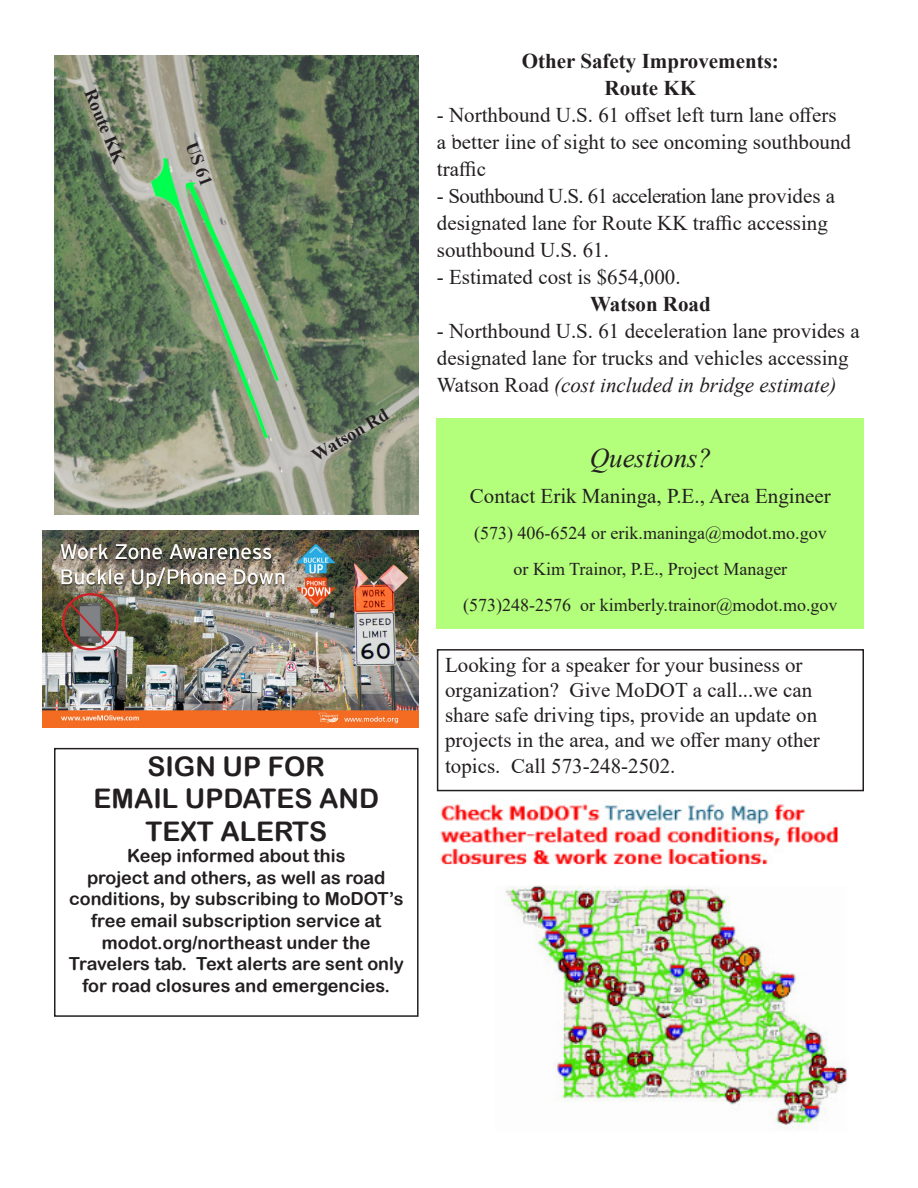
<style>
.page{position:relative;width:918px;height:1188px;background:#fff}
.page>*{position:absolute;margin:0;border:0;box-sizing:border-box;transform-origin:0 0}
.t1{font:27px "Arial Rounded MT Bold";color:#231f20}
.t2{font:italic 27px "Times New Roman";color:#231f20}
.t3{font:21px/27px "Times New Roman";color:#231f20}
.t4{font:700 21px "Times New Roman";color:#231f20}
.t5{font:18px/21.6px "Arial Rounded MT Bold";color:#231f20;text-align:center}
.t6{font:18px "Times New Roman";color:#231f20}
.t7{font:700 18px "Times New Roman";color:#231f20}
.s1{font-style:italic}
</style>
<div class="page">
<div style="left:437px;top:419px;width:427px;height:210px;background:#b3fe7b"></div>
<div style="left:54px;top:748px;width:365px;height:269px;border:2px solid #231f20"></div>
<img style="left:438px;top:799px;width:410px;height:329px">
<img style="left:42px;top:530px;width:377px;height:197px">
<div style="left:437px;top:649px;width:427px;height:142px;border:2px solid #231f20"></div>
<img style="left:54px;top:56px;width:365px;height:458px">
<p class="t7" style="left:102px;top:85px;width:80px;rotate:67deg">Route KK</p>
<p class="t7" style="left:203px;top:138px;width:47px;rotate:69deg">US 61</p>
<p class="t7" style="left:307px;top:445px;width:87px;rotate:-31deg">Watson Rd</p>
<p class="t1" style="left:148px;top:750px;width:179px">SIGN UP FOR</p>
<p class="t1" style="left:94px;top:783px;width:287px">EMAIL UPDATES AND</p>
<p class="t1" style="left:146px;top:815px;width:183px">TEXT ALERTS</p>
<p class="t5" style="left:127px;top:845px;width:220px">Keep informed about this</p>
<p class="t5" style="left:87px;top:866px;width:300px">project and others, as well as road</p>
<p class="t5" style="left:69px;top:888px;width:336px">conditions, by subscribing to MoDOT’s free email subscription service at</p>
<p class="t5" style="left:102px;top:931px;width:270px">modot.org/northeast under the</p>
<p class="t5" style="left:69px;top:953px;width:337px">Travelers tab. Text alerts are sent only for road closures and emergencies.</p>
<p class="t4" style="left:522px;top:46px;width:259px">Other Safety Improvements:</p>
<p class="t4" style="left:605px;top:73px;width:93px">Route KK</p>
<p class="t3" style="left:437px;top:101px;width:416px">- Northbound U.S. 61 offset left turn lane offers a better line of sight to see oncoming southbound traffic</p>
<p class="t3" style="left:437px;top:182px;width:400px">- Southbound U.S. 61 acceleration lane provides a designated lane for Route KK traffic accessing</p>
<p class="t3" style="left:437px;top:236px;width:174px">southbound U.S. 61.</p>
<p class="t3" style="left:437px;top:263px;width:245px">- Estimated cost is $654,000.</p>
<p class="t4" style="left:590px;top:289px;width:122px">Watson Road</p>
<p class="t3" style="left:437px;top:317px;width:424px">- Northbound U.S. 61 deceleration lane provides a designated lane for trucks and vehicles accessing<br>Watson Road <span class="s1">(cost included in bridge estimate)</span></p>
<p class="t2" style="left:590px;top:439px;width:123px">Questions?</p>
<p class="t3" style="left:470px;top:482px;width:363px">Contact Erik Maninga, P.E., Area Engineer</p>
<p class="t6" style="left:474px;top:520px;width:354px">(573) 406-6524 or erik.maninga@modot.mo.gov</p>
<p class="t6" style="left:514px;top:556px;width:275px">or Kim Trainor, P.E., Project Manager</p>
<p class="t6" style="left:463px;top:592px;width:376px">(573)248-2576 or kimberly.trainor@modot.mo.gov</p>
<p class="t3" style="left:445px;top:651px;width:359px">Looking for a speaker for your business or</p>
<p class="t3" style="left:445px;top:677px;width:376px;line-height:25.2px">organization? Give MoDOT a call...we can share safe driving tips, provide an update on projects in the area, and we offer many other topics. Call 573-248-2502.</p>
</div>
